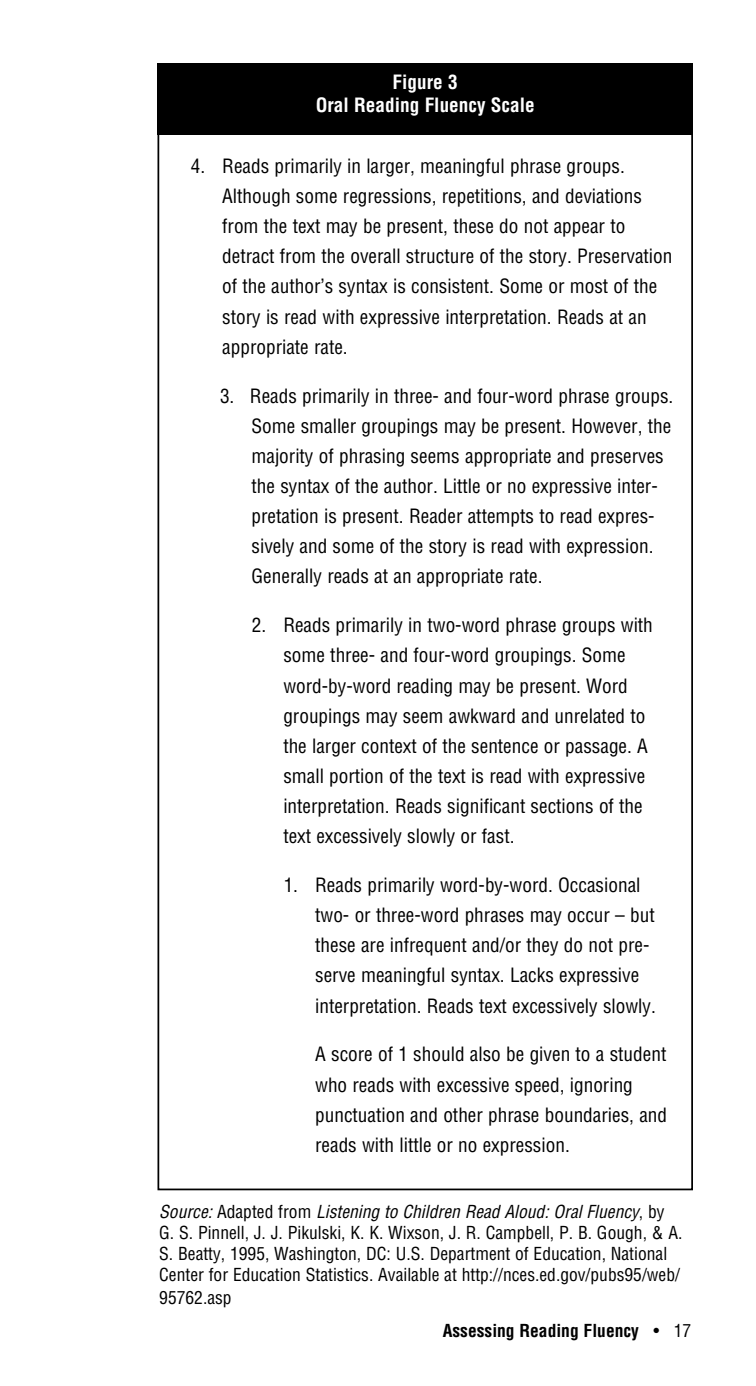
<style>
.page{position:relative;width:756px;height:1386px;background:#fff}
.page>*{position:absolute;margin:0;border:0;box-sizing:border-box;transform-origin:0 0}
.t1{font:condensed 19.25px/30.1px "Helvetica LT Std";color:#000}
.t2{font:700 condensed 19.25px/23.1px "Helvetica LT Std";color:#fff;text-align:center}
.t3{font:condensed 17.5px/21px "Helvetica LT Std";color:#000}
.t4{font:700 condensed 17.5px "Helvetica LT Std";color:#000}
.s1{font-style:italic}
.s2{font-weight:400}
</style>
<div class="page">
<div style="left:158px;top:63px;width:535px;height:72px;background:#000"></div>
<p class="t2" style="left:316px;top:71px;width:221px">Figure 3<br>Oral Reading Fluency Scale</p>
<p class="t1" style="left:222px;top:151px;width:452px;text-indent:-31px">4. Reads primarily in larger, meaningful phrase groups.<br>Although some regressions, repetitions, and deviations from the text may be present, these do not appear to detract from the overall structure of the story. Preservation of the author’s syntax is consistent. Some or most of the story is read with expressive interpretation. Reads at an appropriate rate.</p>
<p class="t1" style="left:252px;top:381px;width:423px;text-indent:-32px">3. Reads primarily in three- and four-word phrase groups.<br>Some smaller groupings may be present. However, the majority of phrasing seems appropriate and preserves the syntax of the author. Little or no expressive inter&shy;pretation is present. Reader attempts to read expres&shy;sively and some of the story is read with expression.<br>Generally reads at an appropriate rate.</p>
<p class="t1" style="left:283px;top:610px;width:371px;text-indent:-31px">2. Reads primarily in two-word phrase groups with some three- and four-word groupings. Some word-by-word reading may be present. Word groupings may seem awkward and unrelated to the larger context of the sentence or passage. A small portion of the text is read with expressive interpretation. Reads significant sections of the text excessively slowly or fast.</p>
<p class="t1" style="left:315px;top:870px;width:342px;text-indent:-31px">1. Reads primarily word-by-word. Occasional two- or three-word phrases may occur – but these are infrequent and/or they do not pre&shy;serve meaningful syntax. Lacks expressive interpretation. Reads text excessively slowly.</p>
<p class="t1" style="left:315px;top:1039px;width:354px">A score of 1 should also be given to a student who reads with excessive speed, ignoring punctuation and other phrase boundaries, and reads with little or no expression.</p>
<p class="t3" style="left:159px;top:1201px;width:525px"><span class="s1">Source:</span> Adapted from <span class="s1">Listening to Children Read Aloud: Oral Fluency</span>, by G. S. Pinnell, J. J. Pikulski, K. K. Wixson, J. R. Campbell, P. B. Gough, &amp; A.<br>S. Beatty, 1995, Washington, DC: U.S. Department of Education, National Center for Education Statistics. Available at http://nces.ed.gov/pubs95/web/</p>
<p class="t3" style="left:159px;top:1287px;width:74px">95762.asp</p>
<p class="t4" style="left:443px;top:1320px;width:250px">Assessing Reading Fluency <span class="s2">• 17</span></p>
</div>
